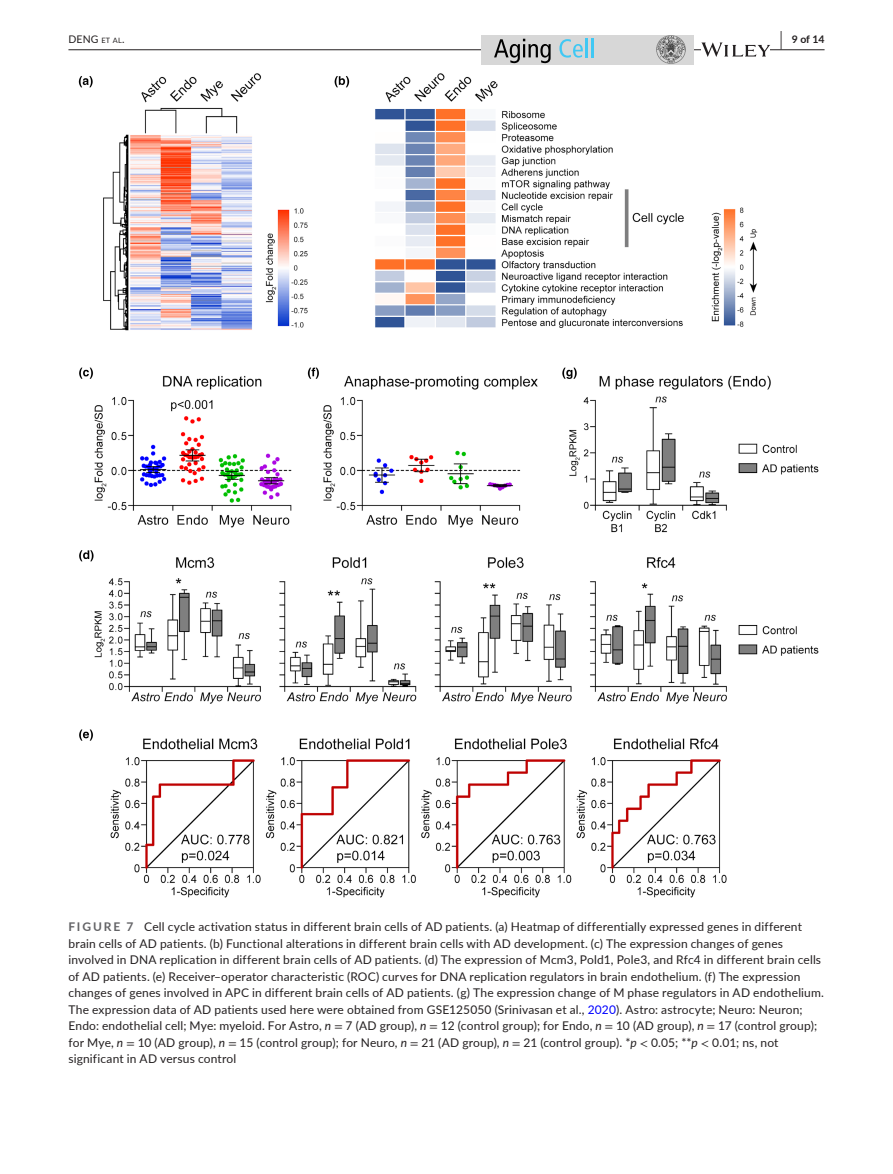
<style>
.page{position:relative;width:893px;height:1174px;background:#fff}
.page>*{position:absolute;margin:0;border:0;box-sizing:border-box;transform-origin:0 0}
.t1{font:12px/16.5px "Lato";letter-spacing:.015em;color:#231f20}
.t2{font:10.5px "Lato";color:#231f20}
.t3{font:700 10.5px "Lato";color:#231f20}
.s1{font-size:7.35px}
.s2{font-size:19.5px}
.s3{font-weight:700;color:#636366}
.s4{color:#00f}
.s5{font-style:italic}
.s6{font-family:"STIX"}
</style>
<div class="page">
<hr style="left:68px;top:49px;width:756px;height:1px;background:#231f20">
<div style="left:481px;top:35px;width:213px;height:29px;background:#d7d7d7"></div>
<svg style="left:494px;top:39px;width:57px;height:24px"></svg>
<svg style="left:559px;top:39px;width:24px;height:19px"></svg>
<hr style="left:585px;top:38px;width:3px;height:19px;background:#40c8f4">
<svg style="left:591px;top:38px;width:2px;height:19px"></svg>
<img style="left:657px;top:35px;width:28px;height:29px">
<svg style="left:701px;top:42px;width:69px;height:15px"></svg>
<img style="left:78px;top:73px;width:741px;height:825px">
<p class="t2" style="left:68px;top:31px;width:58px">DENG <span class="s1">et al</span>.</p>
<p class="t3" style="left:780px;top:31px;width:46px"><span class="s2">|</span> 9 of 14</p>
<p class="t1" style="left:68px;top:918px;width:757px"><span class="s3">FIGURE 7</span> Cell cycle activation status in different brain cells of AD patients. (a) Heatmap of differentially expressed genes in different brain cells of AD patients. (b) Functional alterations in different brain cells with AD development. (c) The expression changes of genes involved in DNA replication in different brain cells of AD patients. (d) The expression of Mcm3, Pold1, Pole3, and Rfc4 in different brain cells of AD patients. (e) Receiver–operator characteristic (ROC) curves for DNA replication regulators in brain endothelium. (f) The expression changes of genes involved in APC in different brain cells of AD patients. (g) The expression change of M phase regulators in AD endothelium.<br>The expression data of AD patients used here were obtained from GSE125050 (Srinivasan et al., <span class="s4">2020</span>). Astro: astrocyte; Neuro: Neuron; Endo: endothelial cell; Mye: myeloid. For Astro, <span class="s5">n</span> <span class="s6">=</span> 7 (AD group), <span class="s5">n</span> <span class="s6">=</span> 12 (control group); for Endo, <span class="s5">n</span> <span class="s6">=</span> 10 (AD group), <span class="s5">n</span> <span class="s6">=</span> 17 (control group); for Mye, <span class="s5">n</span> <span class="s6">=</span> 10 (AD group), <span class="s5">n</span> <span class="s6">=</span> 15 (control group); for Neuro, <span class="s5">n</span> <span class="s6">=</span> 21 (AD group), <span class="s5">n</span> <span class="s6">=</span> 21 (control group). *<span class="s5">p</span> <span class="s6">&lt;</span> 0.05; **<span class="s5">p</span> <span class="s6">&lt;</span> 0.01; ns, not significant in AD versus control</p>
</div>
